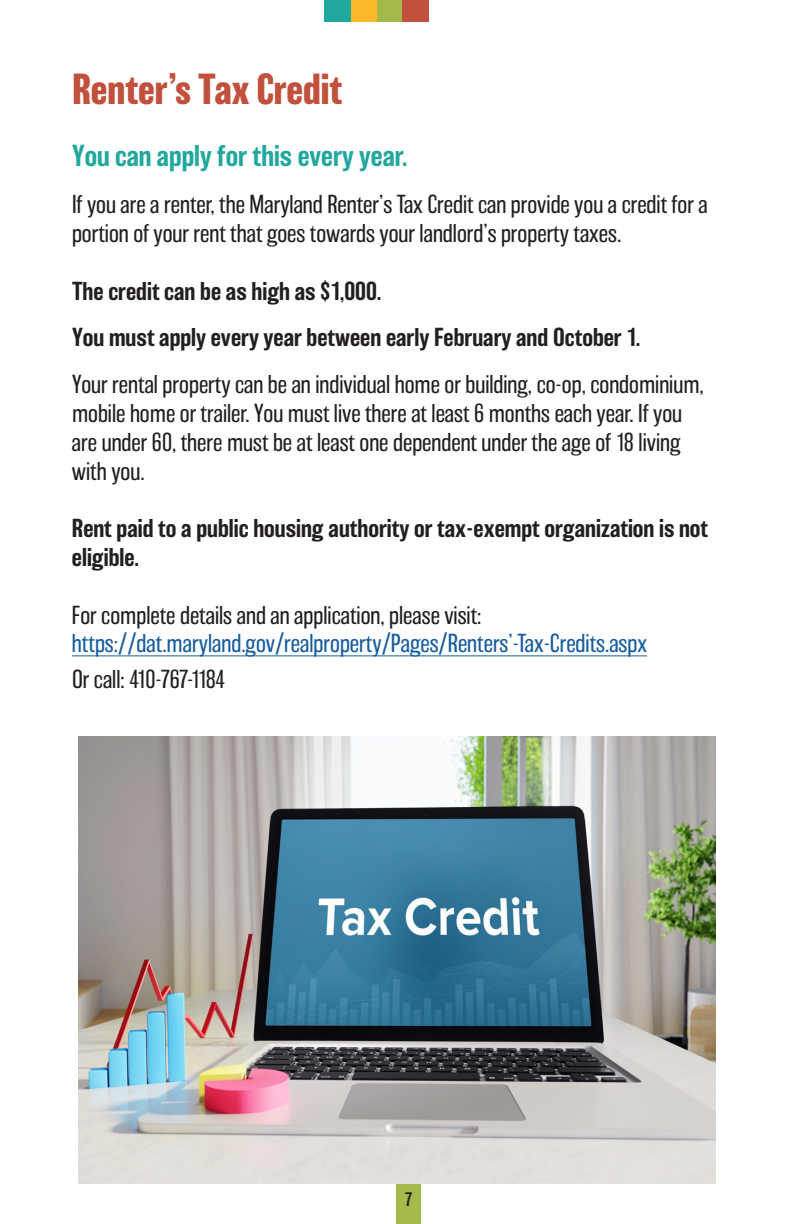
<style>
.page{position:relative;width:792px;height:1224px;background:#fff}
.page>*{position:absolute;margin:0;border:0;box-sizing:border-box;transform-origin:0 0}
.t1{font:700 40px "Balboa";color:#c1503d}
.t2{font:500 28px "Balboa";color:#21a89d}
.t3{font:200 24px/28.8px "Balboa";color:#231f20}
.t4{font:500 24px/46.8px "Balboa";color:#231f20}
.t5{font:200 24px/28.8px "Balboa";color:#175d9e}
.t6{font:200 24px "Balboa";letter-spacing:-.04em;color:#231f20}
.t7{font:300 18px "Balboa";color:#231f20}
.s1{font-weight:200}
.s2{color:#231f20}
</style>
<div class="page">
<div style="left:396px;top:1183px;width:24px;height:41px;background:#a3b949"></div>
<div style="left:377px;top:0;width:26px;height:22px;background:#a3b949"></div>
<div style="left:403px;top:0;width:26px;height:22px;background:#c1503d"></div>
<div style="left:351px;top:0;width:26px;height:22px;background:#fcb726"></div>
<div style="left:325px;top:0;width:26px;height:22px;background:#21a89d"></div>
<img style="left:79px;top:737px;width:636px;height:446px">
<hr style="left:72px;top:656px;width:575px;height:1px;background:#175d9e">
<p class="t1" style="left:72px;top:66px;width:272px">Renter’s Tax Credit</p>
<p class="t2" style="left:72px;top:141px;width:337px">You can apply for this every year.</p>
<p class="t3" style="left:72px;top:190px;width:637px">If you are a renter, the Maryland Renter’s Tax Credit can provide you a credit for a portion of your rent that goes towards your landlord’s property taxes.</p>
<p class="t4" style="left:72px;top:267px;width:633px">The credit can be as high as $1,000.<br>You must apply every year between early February and October 1.<br><span class="s1">Your rental property can be an individual home or building, co-op, condominium,</span></p>
<p class="t3" style="left:72px;top:399px;width:612px;text-align:justify">mobile home or trailer. You must live there at least 6 months each year. If you are under 60, there must be at least one dependent under the age of 18 living with you.</p>
<p class="t4" style="left:72px;top:514px;width:638px;line-height:28.8px">Rent paid to a public housing authority or tax-exempt organization is not eligible.</p>
<p class="t5" style="left:72px;top:601px;width:577px"><span class="s2">For complete details and an application, please visit: </span>https://dat.maryland.gov/realproperty/Pages/Renters’-Tax-Credits.aspx</p>
<p class="t6" style="left:72px;top:666px;width:155px">Or call: 410-767-1184</p>
<p class="t7" style="left:405px;top:1190px;width:10px">7</p>
</div>
